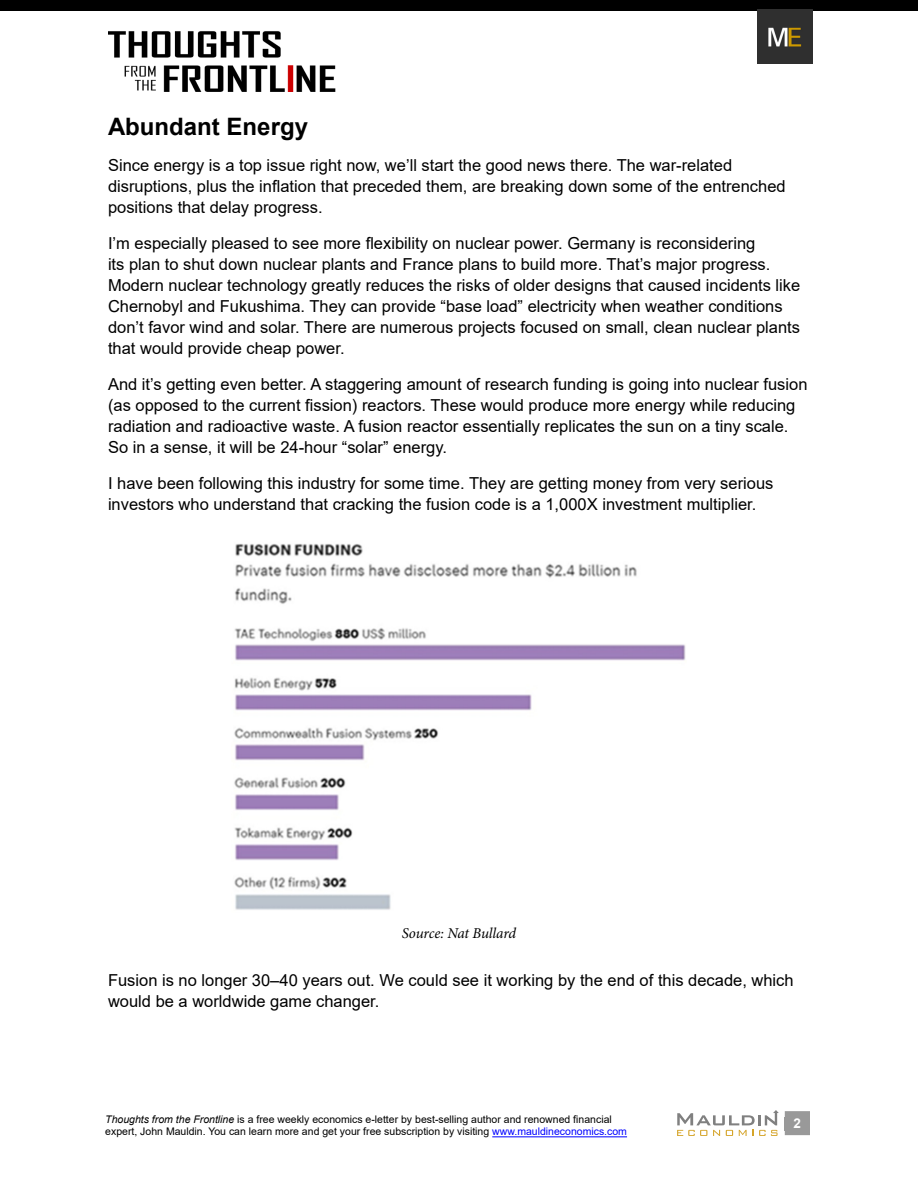
<style>
.page{position:relative;width:918px;height:1188px;background:#fff}
.page>*{position:absolute;margin:0;border:0;box-sizing:border-box;transform-origin:0 0}
.t1{font:700 24px "Arial";color:#000}
.t2{font:16.5px/21px "Arial";color:#000}
.t3{font:italic 15px "Minion Pro";letter-spacing:-.015em;color:#000}
.t4{font:700 13.5px "Arial";color:#fff}
.t5{font:10.5px/12.6px "Arial";color:#000}
.s1{font-style:italic}
.s2{color:#00f}
</style>
<div class="page">
<div style="left:785px;top:1111px;width:25px;height:24px;background:#999"></div>
<hr style="left:492px;top:1136px;width:135px;height:1px;background:#00f">
<img style="left:108px;top:31px;width:228px;height:61px">
<div style="left:0;top:0;width:918px;height:11px;background:#000"></div>
<img style="left:758px;top:9px;width:55px;height:55px">
<svg style="left:677px;top:1110px;width:102px;height:26px"></svg>
<img style="left:234px;top:543px;width:452px;height:367px">
<h1 class="t1" style="left:108px;top:110px;width:202px">Abundant Energy</h1>
<p class="t2" style="left:108px;top:155px;width:679px">Since energy is a top issue right now, we’ll start the good news there. The war-related disruptions, plus the inflation that preceded them, are breaking down some of the entrenched positions that delay progress.</p>
<p class="t2" style="left:108px;top:233px;width:694px">I’m especially pleased to see more flexibility on nuclear power. Germany is reconsidering<br>its plan to shut down nuclear plants and France plans to build more. That’s major progress.<br>Modern nuclear technology greatly reduces the risks of older designs that caused incidents like Chernobyl and Fukushima. They can provide “base load” electricity when weather conditions don’t favor wind and solar. There are numerous projects focused on small, clean nuclear plants that would provide cheap power.</p>
<p class="t2" style="left:108px;top:374px;width:701px">And it’s getting even better. A staggering amount of research funding is going into nuclear fusion (as opposed to the current fission) reactors. These would produce more energy while reducing radiation and radioactive waste. A fusion reactor essentially replicates the sun on a tiny scale.<br>So in a sense, it will be 24-hour “solar” energy.</p>
<p class="t2" style="left:108px;top:473px;width:667px">I have been following this industry for some time. They are getting money from very serious investors who understand that cracking the fusion code is a 1,000X investment multiplier.</p>
<p class="t3" style="left:402px;top:923px;width:116px">Source: Nat Bullard</p>
<p class="t2" style="left:108px;top:970px;width:687px">Fusion is no longer 30‒40 years out. We could see it working by the end of this decade, which would be a worldwide game changer.</p>
<p class="t5" style="left:105px;top:1113px;width:523px"><span class="s1">Thoughts from the Frontline</span> is a free weekly economics e-letter by best-selling author and renowned financial expert, John Mauldin. You can learn more and get your free subscription by visiting <span class="s2">www.mauldineconomics.com</span></p>
<p class="t4" style="left:794px;top:1113px;width:9px">2</p>
</div>
